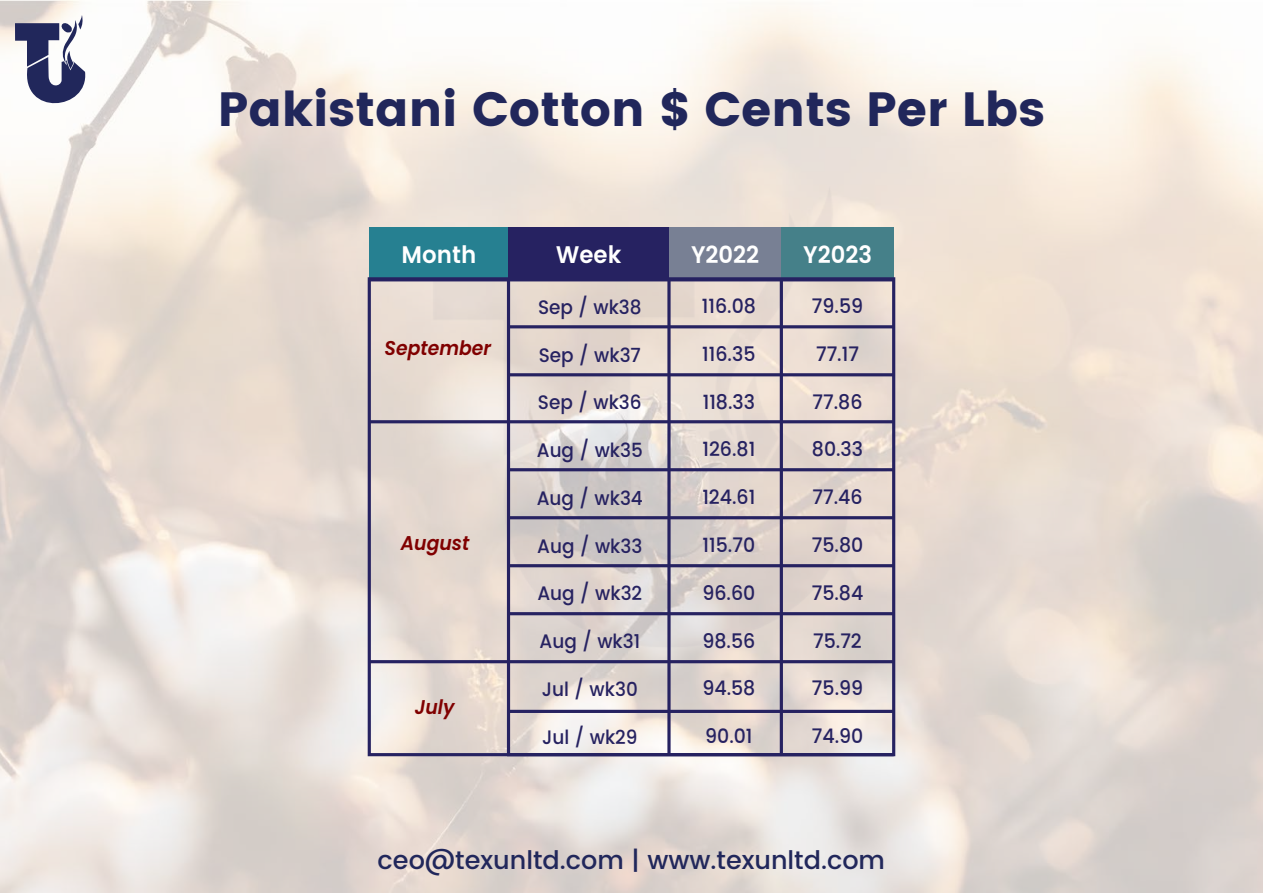
<style>
.page{position:relative;width:1263px;height:893px;background:#fff}
.page>*{position:absolute;margin:0;border:0;box-sizing:border-box;transform-origin:0 0}
.t1{font:700 48px "Poppins";color:#21275b}
.t2{font:500 25.5px "Poppins";color:#21275b}
.t3{font:600 24px "Poppins";color:#fff;scale:.94 1}
.t4{font:500 20.1px "Poppins";color:#262261;scale:.94 1}
.t5{font:italic 600 19.95px "Poppins";color:#800000;scale:.94 1}
.t6{font:500 19.5px "Poppins";color:#262261;scale:.94 1}
</style>
<div class="page">
<img style="left:366px;top:187px;width:531px;height:519px">
<svg style="left:15px;top:15px;width:74px;height:102px"></svg>
<div style="left:369px;top:227px;width:139px;height:52px;background:#268091"></div>
<div style="left:508px;top:227px;width:161px;height:52px;background:#262261"></div>
<div style="left:669px;top:227px;width:112px;height:52px;background:#788094"></div>
<div style="left:781px;top:227px;width:113px;height:52px;background:#458089"></div>
<hr style="left:507px;top:564px;width:387px;height:3px;background:#262261">
<hr style="left:508px;top:325px;width:386px;height:3px;background:#262261">
<hr style="left:508px;top:373px;width:386px;height:3px;background:#262261">
<hr style="left:507px;top:420px;width:387px;height:3px;background:#262261">
<div style="left:368px;top:277px;width:527px;height:479px;border:3px solid #262261"></div>
<hr style="left:507px;top:279px;width:3px;height:474px;background:#262261">
<svg style="left:667px;top:281px;width:4px;height:472px;background:#4a4577"></svg>
<hr style="left:780px;top:279px;width:3px;height:474px;background:#262261">
<hr style="left:369px;top:278px;width:525px;height:3px;background:#262261">
<hr style="left:507px;top:468px;width:387px;height:3px;background:#262261">
<hr style="left:507px;top:516px;width:387px;height:3px;background:#262261">
<hr style="left:507px;top:660px;width:387px;height:3px;background:#262261">
<hr style="left:507px;top:710px;width:387px;height:3px;background:#262261">
<hr style="left:507px;top:612px;width:387px;height:3px;background:#262261">
<hr style="left:507px;top:753px;width:387px;height:3px;background:#262261">
<hr style="left:370px;top:660px;width:139px;height:3px;background:#262261">
<hr style="left:370px;top:420px;width:139px;height:3px;background:#262261">
<h1 class="t1" style="left:218px;top:81px;width:829px">Pakistani Cotton $ Cents Per Lbs</h1>
<p class="t3" style="left:401px;top:236px;width:81px">Month</p>
<p class="t3" style="left:556px;top:236px;width:71px">Week</p>
<p class="t3" style="left:691px;top:236px;width:74px">Y2022</p>
<p class="t3" style="left:803px;top:236px;width:75px">Y2023</p>
<p class="t6" style="left:538px;top:293px;width:112px">Sep / wk38</p>
<p class="t6" style="left:539px;top:340px;width:110px">Sep / wk37</p>
<p class="t6" style="left:538px;top:388px;width:112px">Sep / wk36</p>
<p class="t6" style="left:537px;top:436px;width:114px">Aug / wk35</p>
<p class="t6" style="left:537px;top:484px;width:114px">Aug / wk34</p>
<p class="t6" style="left:537px;top:531px;width:113px">Aug / wk33</p>
<p class="t6" style="left:537px;top:579px;width:113px">Aug / wk32</p>
<p class="t6" style="left:539px;top:627px;width:109px">Aug / wk31</p>
<p class="t6" style="left:542px;top:675px;width:104px">Jul / wk30</p>
<p class="t6" style="left:542px;top:723px;width:103px">Jul / wk29</p>
<p class="t4" style="left:702px;top:291px;width:59px">116.08</p>
<p class="t4" style="left:702px;top:339px;width:58px">116.35</p>
<p class="t4" style="left:703px;top:387px;width:57px">118.33</p>
<p class="t4" style="left:702px;top:434px;width:58px">126.81</p>
<p class="t4" style="left:702px;top:482px;width:58px">124.61</p>
<p class="t4" style="left:702px;top:530px;width:57px">115.70</p>
<p class="t4" style="left:702px;top:578px;width:58px">96.60</p>
<p class="t4" style="left:702px;top:626px;width:58px">98.56</p>
<p class="t4" style="left:702px;top:673px;width:58px">94.58</p>
<p class="t4" style="left:705px;top:721px;width:52px">90.01</p>
<p class="t4" style="left:812px;top:291px;width:56px">79.59</p>
<p class="t4" style="left:816px;top:339px;width:47px">77.17</p>
<p class="t4" style="left:812px;top:387px;width:55px">77.86</p>
<p class="t4" style="left:812px;top:434px;width:56px">80.33</p>
<p class="t4" style="left:812px;top:482px;width:55px">77.46</p>
<p class="t4" style="left:812px;top:530px;width:56px">75.80</p>
<p class="t4" style="left:812px;top:578px;width:56px">75.84</p>
<p class="t4" style="left:813px;top:626px;width:53px">75.72</p>
<p class="t4" style="left:812px;top:673px;width:56px">75.99</p>
<p class="t4" style="left:812px;top:721px;width:56px">74.90</p>
<p class="t5" style="left:385px;top:336px;width:115px">September</p>
<p class="t5" style="left:401px;top:531px;width:75px">August</p>
<p class="t5" style="left:415px;top:696px;width:44px">July</p>
<p class="t2" style="left:378px;top:841px;width:509px">ceo@texunltd.com | www.texunltd.com</p>
</div>
